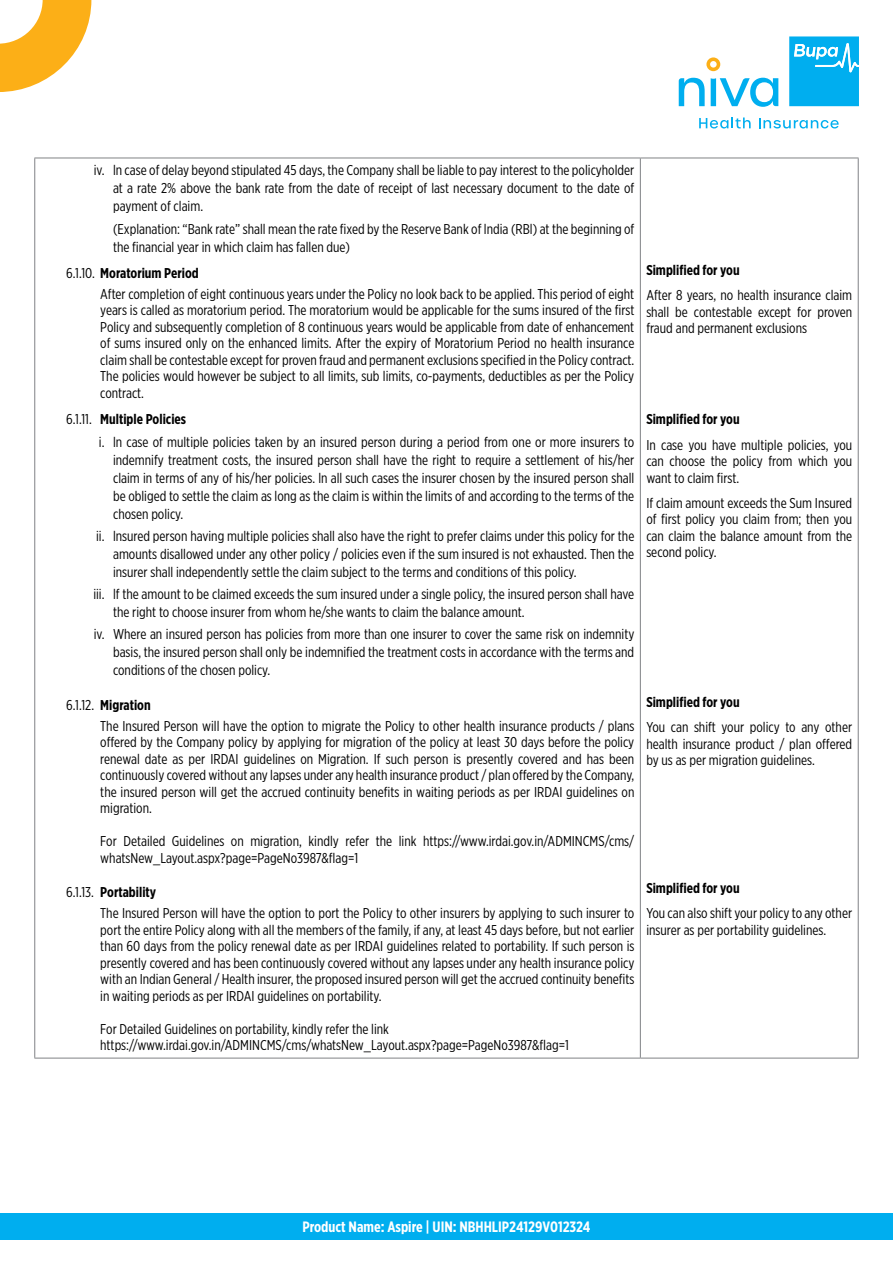
<style>
.page{position:relative;width:893px;height:1263px;background:#fff}
.page>*{position:absolute;margin:0;border:0;box-sizing:border-box;transform-origin:0 0}
.t1{font:700 15px "Gotham X Narrow";color:#fff}
.t2{font:14.25px/16.5px "Gotham X Narrow";color:#000;text-align:justify}
.t3{font:700 14.25px "Gotham X Narrow";color:#000}
.s1{font-weight:700}
</style>
<div class="page">
<svg style="left:699px;top:117px;width:52px;height:12px"></svg>
<svg style="left:759px;top:118px;width:80px;height:11px"></svg>
<svg style="left:679px;top:78px;width:99px;height:29px"></svg>
<svg style="left:706px;top:57px;width:14px;height:14px"></svg>
<svg style="left:789px;top:36px;width:70px;height:70px;background:#1cb6f0"></svg>
<svg style="left:0;top:0;width:91px;height:92px"></svg>
<div style="left:0;top:1213px;width:893px;height:26px;background:#00aeef"></div>
<hr style="left:34px;top:158px;width:606px;height:1px;background:#808285">
<hr style="left:34px;top:158px;width:1px;height:900px;background:#808285">
<hr style="left:640px;top:158px;width:219px;height:1px;background:#808285">
<hr style="left:640px;top:158px;width:1px;height:900px;background:#808285">
<hr style="left:858px;top:158px;width:1px;height:900px;background:#808285">
<hr style="left:34px;top:1058px;width:606px;height:1px;background:#808285">
<hr style="left:640px;top:1058px;width:219px;height:1px;background:#808285">
<p class="t2" style="left:113px;top:161px;width:523px;line-height:18px;text-indent:-19px">iv. ln case of delay beyond stipulated 45 days, the Company shall be liable to pay interest to the policyholder at a rate 2% above the bank rate from the date of receipt of last necessary document to the date of payment of claim.</p>
<p class="t2" style="left:113px;top:219px;width:523px;line-height:18px">(Explanation: “Bank rate” shall mean the rate fixed by the Reserve Bank of lndia (RBl) at the beginning of the financial year in which claim has fallen due)</p>
<p class="t2" style="left:100px;top:263px;width:535px;line-height:20.7px;text-indent:-34px">6.1.10. <span class="s1">Moratorium Period<br></span>After completion of eight continuous years under the Policy no look back to be applied. This period of eight</p>
<p class="t2" style="left:100px;top:302px;width:536px">years is called as moratorium period. The moratorium would be applicable for the sums insured of the first Policy and subsequently completion of 8 continuous years would be applicable from date of enhancement of sums insured only on the enhanced limits. After the expiry of Moratorium Period no health insurance claim shall be contestable except for proven fraud and permanent exclusions specified in the Policy contract.<br>The policies would however be subject to all limits, sub limits, co-payments, deductibles as per the Policy contract.</p>
<p class="t2" style="left:99px;top:408px;width:537px;line-height:22.2px;text-indent:-33px">6.1.11. <span class="s1">Multiple Policies<br></span>i. ln case of multiple policies taken by an insured person during a period from one or more insurers to</p>
<p class="t2" style="left:113px;top:450px;width:523px;line-height:18px">indemnify treatment costs, the insured person shall have the right to require a settlement of his/her claim in terms of any of his/her policies. ln all such cases the insurer chosen by the insured person shall be obliged to settle the claim as long as the claim is within the limits of and according to the terms of the chosen policy.</p>
<p class="t2" style="left:113px;top:527px;width:523px;line-height:18px;text-indent:-17px">ii. lnsured person having multiple policies shall also have the right to prefer claims under this policy for the amounts disallowed under any other policy / policies even if the sum insured is not exhausted. Then the insurer shall independently settle the claim subject to the terms and conditions of this policy.</p>
<p class="t2" style="left:113px;top:585px;width:523px;line-height:18px;text-indent:-20px">iii. lf the amount to be claimed exceeds the sum insured under a single policy, the insured person shall have the right to choose insurer from whom he/she wants to claim the balance amount.</p>
<p class="t2" style="left:113px;top:625px;width:523px;line-height:18px;text-indent:-19px">iv. Where an insured person has policies from more than one insurer to cover the same risk on indemnity basis, the insured person shall only be indemnified the treatment costs in accordance with the terms and conditions of the chosen policy.</p>
<p class="t2" style="left:100px;top:694px;width:536px;line-height:20.7px;text-indent:-34px">6.1.12. <span class="s1">Migration<br></span>The Insured Person will have the option to migrate the Policy to other health insurance products / plans</p>
<p class="t2" style="left:100px;top:734px;width:536px">offered by the Company policy by applying for migration of the policy at least 30 days before the policy renewal date as per IRDAI guidelines on Migration. If such person is presently covered and has been continuously covered without any lapses under any health insurance product / plan offered by the Company, the insured person will get the accrued continuity benefits in waiting periods as per IRDAI guidelines on migration.</p>
<p class="t2" style="left:100px;top:833px;width:536px">For Detailed Guidelines on migration, kindly refer the link https://www.irdai.gov.in/ADMINCMS/cms/ whatsNew_Layout.aspx?page=PageNo3987&amp;flag=1</p>
<p class="t2" style="left:100px;top:882px;width:536px;line-height:20.7px;text-indent:-34px">6.1.13. <span class="s1">Portability<br></span>The Insured Person will have the option to port the Policy to other insurers by applying to such insurer to</p>
<p class="t2" style="left:100px;top:921px;width:536px">port the entire Policy along with all the members of the family, if any, at least 45 days before, but not earlier than 60 days from the policy renewal date as per IRDAI guidelines related to portability. If such person is presently covered and has been continuously covered without any lapses under any health insurance policy with an Indian General / Health insurer, the proposed insured person will get the accrued continuity benefits in waiting periods as per IRDAI guidelines on portability.</p>
<p class="t2" style="left:100px;top:1020px;width:470px">For Detailed Guidelines on portability, kindly refer the link https://www.irdai.gov.in/ADMINCMS/cms/whatsNew_Layout.aspx?page=PageNo3987&amp;flag=1</p>
<p class="t3" style="left:646px;top:262px;width:95px">Simplified for you</p>
<p class="t2" style="left:646px;top:287px;width:207px">After 8 years, no health insurance claim shall be contestable except for proven fraud and permanent exclusions</p>
<p class="t3" style="left:646px;top:411px;width:95px">Simplified for you</p>
<p class="t2" style="left:646px;top:436px;width:207px">In case you have multiple policies, you can choose the policy from which you want to claim first.</p>
<p class="t2" style="left:646px;top:494px;width:207px">If claim amount exceeds the Sum Insured of first policy you claim from; then you can claim the balance amount from the second policy.</p>
<p class="t3" style="left:646px;top:693px;width:95px">Simplified for you</p>
<p class="t2" style="left:646px;top:719px;width:207px">You can shift your policy to any other health insurance product / plan offered by us as per migration guidelines.</p>
<p class="t3" style="left:646px;top:879px;width:95px">Simplified for you</p>
<p class="t2" style="left:646px;top:905px;width:207px">You can also shift your policy to any other insurer as per portability guidelines.</p>
<p class="t1" style="left:302px;top:1218px;width:290px">Product Name: Aspire | UIN: NBHHLIP24129V012324</p>
</div>
